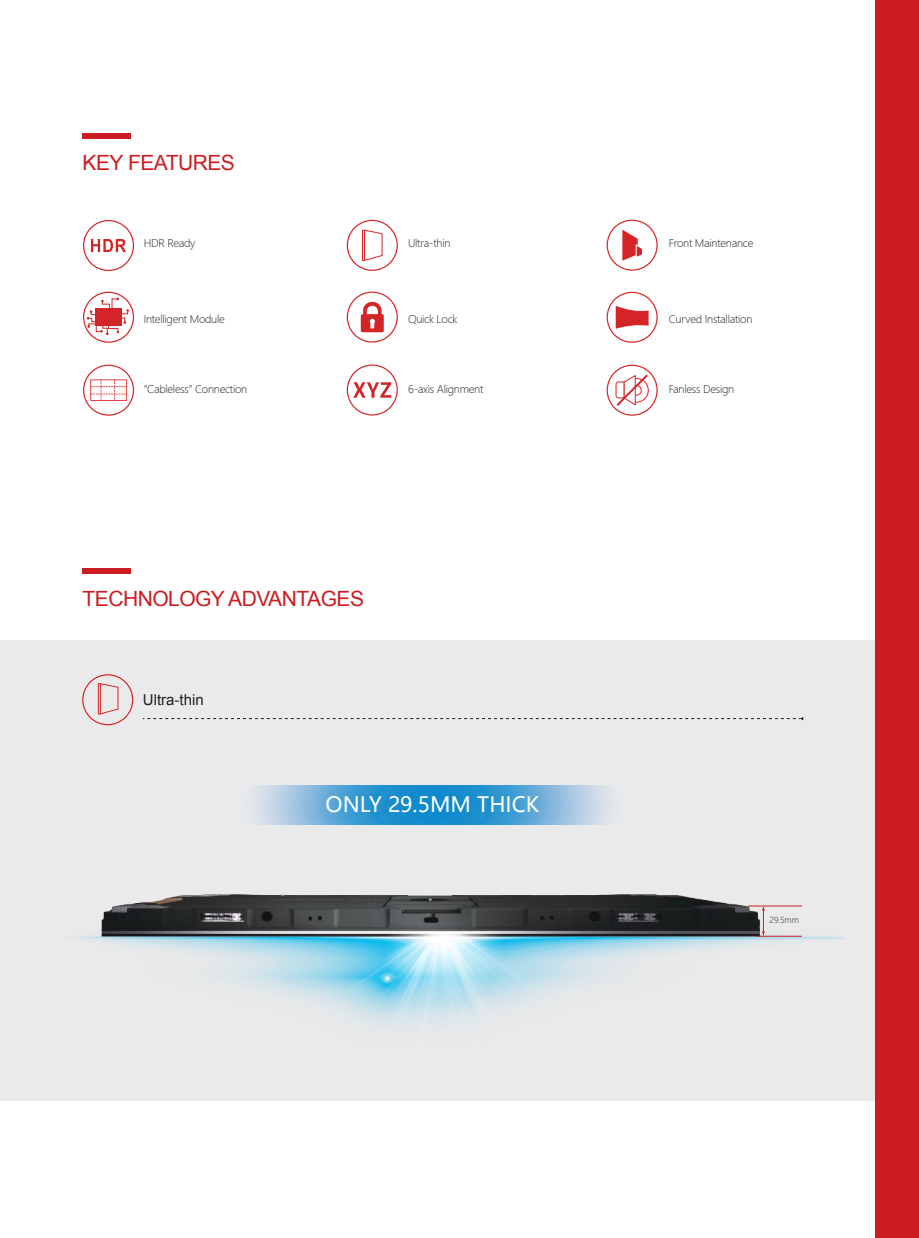
<style>
.page{position:relative;width:919px;height:1238px;background:#fff}
.page>*{position:absolute;margin:0;border:0;box-sizing:border-box;transform-origin:0 0}
.t1{font:21px "Arial";letter-spacing:-.025em;color:#cb1c20}
.t2{font:21px "Microsoft Ya Hei";color:#fff}
.t3{font:15px "Arial";color:#241f1f}
.t4{font:300 10.5px "Microsoft Ya Hei";letter-spacing:-.025em;color:#241f1f}
.t5{font:300 8.25px "Microsoft Ya Hei";color:#241f1f}
</style>
<div class="page">
<div style="left:0;top:639px;width:880px;height:461px;background:#ebeaea"></div>
<img style="left:69px;top:905px;width:775px;height:101px">
<div style="left:83px;top:133px;width:48px;height:5px;background:#cb1c20"></div>
<div style="left:83px;top:568px;width:48px;height:6px;background:#cb1c20"></div>
<svg style="left:143px;top:717px;width:660px;height:3px"></svg>
<svg style="left:83px;top:364px;width:51px;height:51px"></svg>
<svg style="left:83px;top:220px;width:51px;height:51px"></svg>
<svg style="left:83px;top:292px;width:51px;height:51px"></svg>
<svg style="left:347px;top:220px;width:51px;height:51px"></svg>
<svg style="left:347px;top:291px;width:51px;height:51px"></svg>
<svg style="left:347px;top:364px;width:51px;height:51px"></svg>
<svg style="left:606px;top:364px;width:51px;height:52px"></svg>
<svg style="left:606px;top:220px;width:51px;height:51px"></svg>
<svg style="left:606px;top:292px;width:51px;height:51px"></svg>
<svg style="left:82px;top:674px;width:51px;height:51px"></svg>
<div style="left:875px;top:0;width:43px;height:1237px;background:#cb1c20"></div>
<img style="left:96px;top:894px;width:669px;height:85px">
<hr style="left:748px;top:905px;width:53px;height:1px;background:#cb1c20">
<hr style="left:756px;top:935px;width:45px;height:1px;background:#cb1c20">
<svg style="left:762px;top:906px;width:2px;height:30px"></svg>
<img style="left:321px;top:932px;width:234px;height:95px">
<svg style="left:253px;top:785px;width:358px;height:39px;background:#5eaad8"></svg>
<h1 class="t1" style="left:83px;top:149px;width:154px">KEY FEATURES</h1>
<p class="t4" style="left:144px;top:236px;width:53px">HDR Ready</p>
<p class="t4" style="left:408px;top:236px;width:44px">Ultra-thin</p>
<p class="t4" style="left:144px;top:312px;width:83px">Intelligent Module</p>
<p class="t4" style="left:408px;top:312px;width:51px">Quick Lock</p>
<p class="t4" style="left:144px;top:382px;width:105px">”Cableless” Connection</p>
<p class="t4" style="left:408px;top:382px;width:77px">6-axis Alignment</p>
<h1 class="t1" style="left:83px;top:584px;width:283px">TECHNOLOGY ADVANTAGES</h1>
<h2 class="t3" style="left:143px;top:689px;width:62px">Ultra-thin</h2>
<h1 class="t2" style="left:325px;top:790px;width:215px">ONLY 29.5MM THICK</h1>
<p class="t4" style="left:668px;top:236px;width:86px">Front Maintenance</p>
<p class="t4" style="left:668px;top:312px;width:85px">Curved Installation</p>
<p class="t4" style="left:668px;top:382px;width:67px">Fanless Design</p>
<p class="t5" style="left:769px;top:914px;width:31px">29.5mm</p>
</div>
